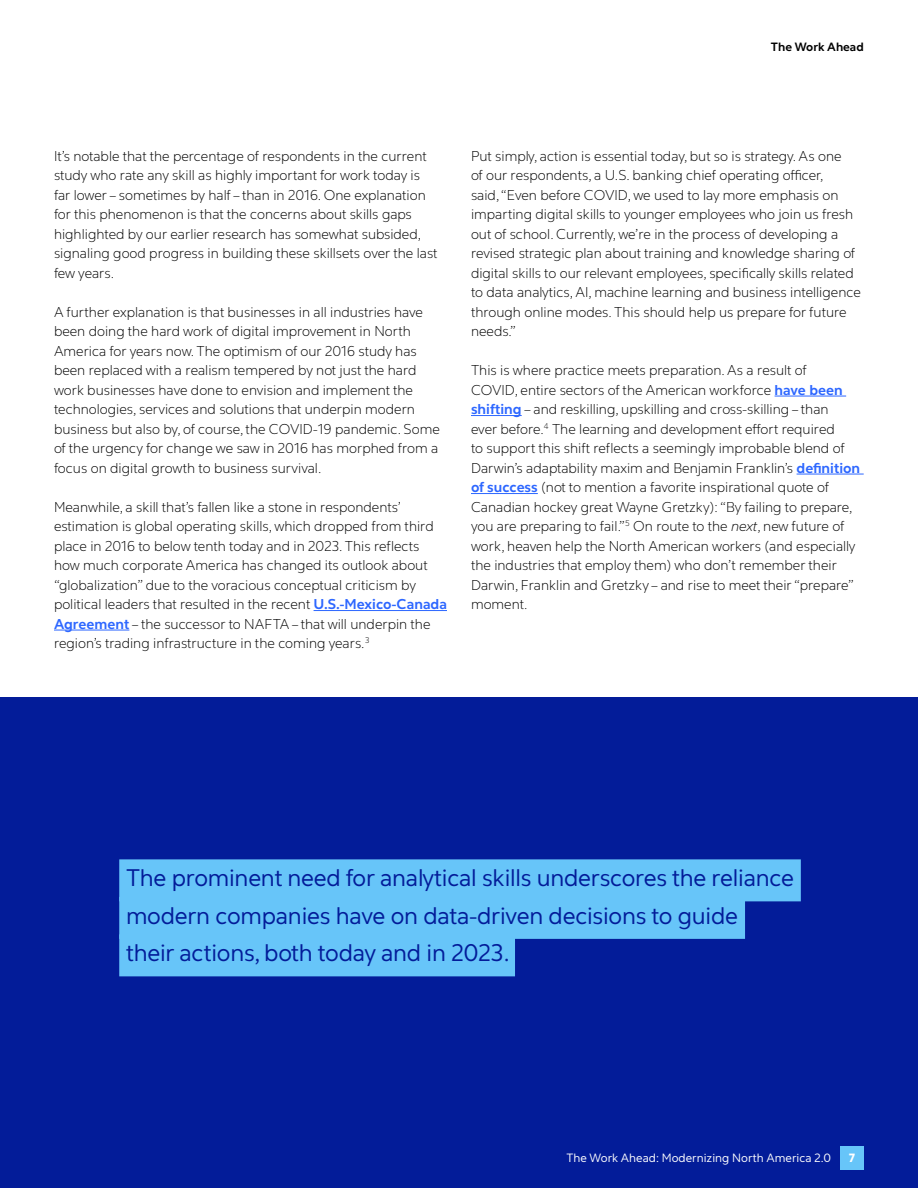
<style>
.page{position:relative;width:918px;height:1188px;background:#fff}
.page>*{position:absolute;margin:0;border:0;box-sizing:border-box;transform-origin:0 0}
.t1{font:24px/37.5px "Cognizant Sans";letter-spacing:-.01em;color:#031c99}
.t2{font:300 14.25px/19.5px "Cognizant Sans";color:#000}
.t3{font:12px "Cognizant Sans";color:#fff}
.t4{font:700 12px "Cognizant Sans";color:#000}
.t5{font:800 12px "Cognizant Sans";color:#fff}
.s1{font-weight:700;color:#2d67ff}
.s2{font-style:italic}
</style>
<div class="page">
<div style="left:0;top:698px;width:918px;height:490px;background:#031c99"></div>
<hr style="left:314px;top:610px;width:133px;height:1px;background:#2d67ff">
<hr style="left:54px;top:630px;width:75px;height:1px;background:#2d67ff">
<hr style="left:775px;top:396px;width:71px;height:1px;background:#2d67ff">
<hr style="left:471px;top:415px;width:51px;height:1px;background:#2d67ff">
<hr style="left:797px;top:474px;width:67px;height:1px;background:#2d67ff">
<hr style="left:471px;top:493px;width:67px;height:1px;background:#2d67ff">
<div style="left:119px;top:859px;width:682px;height:42px;background:#67c5f9"></div>
<div style="left:119px;top:897px;width:626px;height:42px;background:#67c5f9"></div>
<div style="left:119px;top:934px;width:396px;height:42px;background:#67c5f9"></div>
<div style="left:840px;top:1146px;width:24px;height:24px;background:#67c5f9"></div>
<p class="t4" style="left:771px;top:39px;width:94px">The Work Ahead</p>
<p class="t2" style="left:54px;top:146px;width:385px">It’s notable that the percentage of respondents in the current study who rate any skill as highly important for work today is far lower – sometimes by half – than in 2016. One explanation for this phenomenon is that the concerns about skills gaps highlighted by our earlier research has somewhat subsided, signaling good progress in building these skillsets over the last few years.</p>
<p class="t2" style="left:54px;top:302px;width:387px">A further explanation is that businesses in all industries have been doing the hard work of digital improvement in North America for years now. The optimism of our 2016 study has been replaced with a realism tempered by not just the hard work businesses have done to envision and implement the technologies, services and solutions that underpin modern business but also by, of course, the COVID-19 pandemic. Some of the urgency for change we saw in 2016 has morphed from a focus on digital growth to business survival.</p>
<p class="t2" style="left:54px;top:497px;width:394px">Meanwhile, a skill that’s fallen like a stone in respondents’ estimation is global operating skills, which dropped from third place in 2016 to below tenth today and in 2023. This reflects how much corporate America has changed its outlook about “globalization” due to the voracious conceptual criticism by political leaders that resulted in the recent <span class="s1">U.S.-Mexico-Canada Agreement</span> – the successor to NAFTA – that will underpin the region’s trading infrastructure in the coming years.<sup>3</sup></p>
<p class="t2" style="left:471px;top:146px;width:391px">Put simply, action is essential today, but so is strategy. As one<br>of our respondents, a U.S. banking chief operating officer,<br>said, “Even before COVID, we used to lay more emphasis on imparting digital skills to younger employees who join us fresh out of school. Currently, we’re in the process of developing a revised strategic plan about training and knowledge sharing of digital skills to our relevant employees, specifically skills related to data analytics, AI, machine learning and business intelligence through online modes. This should help us prepare for future needs.”</p>
<p class="t2" style="left:471px;top:361px;width:391px">This is where practice meets preparation. As a result of<br>COVID, entire sectors of the American workforce <span class="s1">have been shifting</span> – and reskilling, upskilling and cross-skilling – than<br>ever before.<sup>4</sup> The learning and development effort required<br>to support this shift reflects a seemingly improbable blend of Darwin’s adaptability maxim and Benjamin Franklin’s <span class="s1">definition of success</span> (not to mention a favorite inspirational quote of Canadian hockey great Wayne Gretzky): “By failing to prepare, you are preparing to fail.”<sup>5</sup> On route to the <span class="s2">next</span>, new future of work, heaven help the North American workers (and especially the industries that employ them) who don’t remember their Darwin, Franklin and Gretzky – and rise to meet their “prepare” moment.</p>
<h1 class="t1" style="left:126px;top:860px;width:669px">The prominent need for analytical skills underscores the reliance modern companies have on data-driven decisions to guide<br>their actions, both today and in 2023.</h1>
<p class="t3" style="left:567px;top:1151px;width:266px">The Work Ahead: Modernizing North America 2.0</p>
<p class="t5" style="left:849px;top:1149px;width:8px">7</p>
</div>
